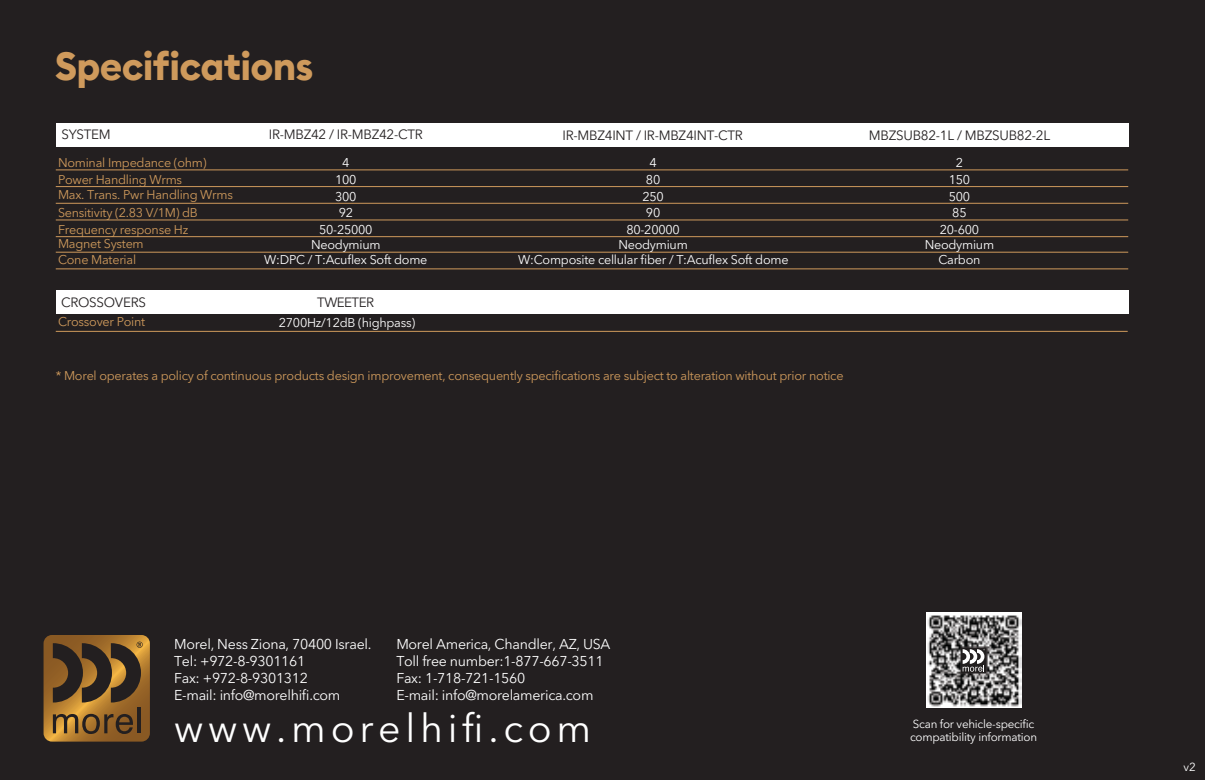
<style>
.page{position:relative;width:1205px;height:780px;background:#231f20}
.page>*{position:absolute;margin:0;border:0;box-sizing:border-box;transform-origin:0 0}
.t1{font:39.25px "Avenir Next Cyr";letter-spacing:.12em;color:#fff}
.t2{font:700 39.25px "Euclid Circular B";letter-spacing:-.02em;color:#cf9a5c}
.t3{font:14.25px/17.2px "Avenir Next Cyr";letter-spacing:-.02em;color:#fff}
.t4{font:13.5px "Avenir Next Cyr";letter-spacing:-.02em;color:#231f20}
.t5{font:13.5px "Avenir Next Cyr";letter-spacing:-.04em;color:#231f20}
.t6{font:12.5px/15.5px "Avenir Next Cyr";letter-spacing:-.02em;color:#cf9a5c}
.t7{font:12.5px/16.8px "Avenir Next Cyr";letter-spacing:-.02em;color:#fff;text-align:center}
.t8{font:11.5px/13.8px "Avenir Next Cyr";letter-spacing:-.02em;color:#fff}
</style>
<div class="page">
<svg style="left:44px;top:635px;width:106px;height:106px;background:#7c5828"></svg>
<hr style="left:137px;top:707px;width:4px;height:26px;background:#231f20">
<img style="left:926px;top:612px;width:95px;height:95px">
<svg style="left:961px;top:648px;width:24px;height:24px"></svg>
<svg style="left:962px;top:648px;width:23px;height:23px"></svg>
<hr style="left:56px;top:169px;width:1072px;height:1px;background:#cf9a5c">
<hr style="left:56px;top:186px;width:1072px;height:1px;background:#cf9a5c">
<hr style="left:56px;top:203px;width:1072px;height:1px;background:#cf9a5c">
<hr style="left:56px;top:219px;width:1072px;height:1px;background:#cf9a5c">
<hr style="left:56px;top:236px;width:1072px;height:1px;background:#cf9a5c">
<hr style="left:56px;top:252px;width:1072px;height:1px;background:#cf9a5c">
<hr style="left:56px;top:268px;width:1072px;height:1px;background:#cf9a5c">
<div style="left:56px;top:123px;width:1072px;height:24px;background:#fff"></div>
<div style="left:56px;top:290px;width:1073px;height:23px;background:#fff"></div>
<hr style="left:56px;top:331px;width:1071px;height:1px;background:#cf9a5c">
<h1 class="t2" style="left:55px;top:41px;width:260px">Specifications</h1>
<p class="t4" style="left:61px;top:126px;width:51px">SYSTEM</p>
<p class="t4" style="left:269px;top:126px;width:156px">IR-MBZ42 / IR-MBZ42-CTR</p>
<p class="t4" style="left:563px;top:127px;width:182px">IR-MBZ4INT / IR-MBZ4INT-CTR</p>
<p class="t6" style="left:58px;top:155px;width:150px">Nominal Impedance (ohm)</p>
<p class="t7" style="left:649px;top:154px;width:9px">4</p>
<p class="t6" style="left:58px;top:172px;width:176px">Power Handling Wrms<br>Max. Trans. Pwr Handling Wrms</p>
<p class="t7" style="left:646px;top:171px;width:16px">80</p>
<p class="t6" style="left:58px;top:205px;width:141px">Sensitivity (2.83 V/1M) dB</p>
<p class="t7" style="left:319px;top:154px;width:55px">4<br>100<br>300<br>92<br>50-25000</p>
<p class="t7" style="left:642px;top:188px;width:23px">250</p>
<p class="t7" style="left:626px;top:205px;width:55px">90<br>80-20000</p>
<p class="t6" style="left:58px;top:222px;width:132px">Frequency response Hz</p>
<p class="t7" style="left:311px;top:236px;width:71px">Neodymium</p>
<p class="t7" style="left:618px;top:236px;width:71px">Neodymium</p>
<p class="t6" style="left:58px;top:236px;width:87px">Magnet System<br>Cone Material</p>
<p class="t7" style="left:518px;top:251px;width:272px">W:Composite cellular fiber / T:Acuflex Soft dome</p>
<p class="t7" style="left:264px;top:251px;width:165px">W:DPC / T:Acuflex Soft dome</p>
<p class="t4" style="left:61px;top:294px;width:86px">CROSSOVERS</p>
<p class="t5" style="left:317px;top:294px;width:58px">TWEETER</p>
<p class="t6" style="left:58px;top:314px;width:89px">Crossover Point</p>
<p class="t7" style="left:279px;top:314px;width:138px">2700Hz/12dB (highpass)</p>
<p class="t6" style="left:56px;top:368px;width:789px">* Morel operates a policy of continuous products design improvement, consequently specifications are subject to alteration without prior notice</p>
<p class="t4" style="left:869px;top:127px;width:183px">MBZSUB82-1L / MBZSUB82-2L</p>
<p class="t7" style="left:940px;top:154px;width:41px">2<br>150<br>500<br>85<br>20-600</p>
<p class="t7" style="left:938px;top:251px;width:44px">Carbon</p>
<p class="t7" style="left:925px;top:236px;width:71px">Neodymium</p>
<p class="t3" style="left:174px;top:635px;width:199px">Morel, Ness Ziona, 70400 Israel.<br>Tel: +972-8-9301161<br>Fax: +972-8-9301312<br>E-mail: info@morelhifi.com</p>
<p class="t3" style="left:396px;top:635px;width:216px">Morel America, Chandler, AZ, USA<br>Toll free number:1-877-667-3511<br>Fax: 1-718-721-1560<br>E-mail: info@morelamerica.com</p>
<h1 class="t1" style="left:174px;top:704px;width:419px">www.morelhifi.com</h1>
<p class="t8" style="left:910px;top:716px;width:129px">Scan for vehicle-specific compatibility information</p>
<p class="t8" style="left:1183px;top:760px;width:14px">v2</p>
</div>
